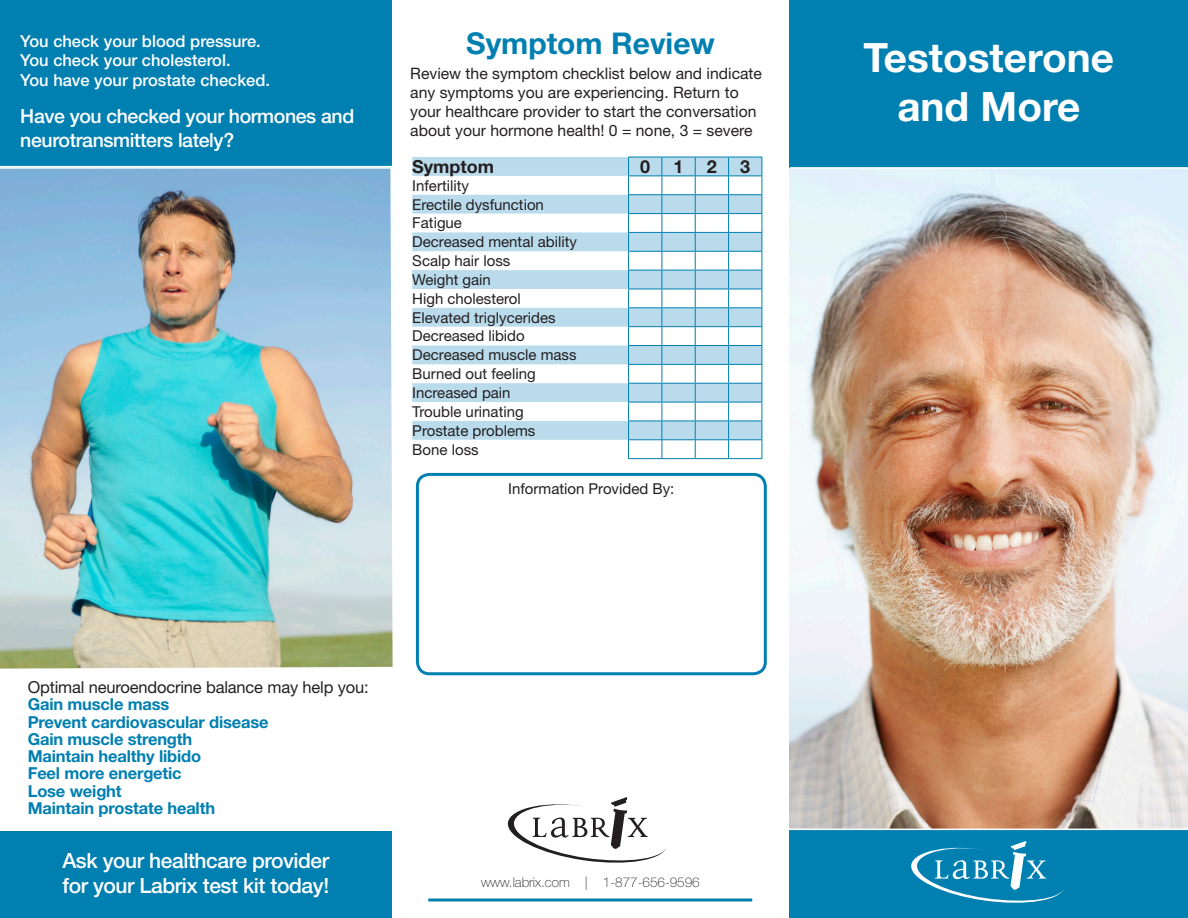
<style>
.page{position:relative;width:1188px;height:918px;background:#fff}
.page>*{position:absolute;margin:0;border:0;box-sizing:border-box;transform-origin:0 0}
.t1{font:700 40.5px "Helvetica Neue LT Std";color:#fff}
.t2{font:700 30px "Helvetica Neue LT Std";color:#007fb1}
.t3{font:500 21px/25.2px "Helvetica Neue LT Std";letter-spacing:-.02em;color:#fff}
.t4{font:500 19.5px/23.4px "Helvetica Neue LT Std";letter-spacing:-.02em;color:#fff}
.t5{font:700 18px "Helvetica Neue LT Std";color:#231f20}
.t6{font:700 16.5px "Helvetica Neue LT Std";letter-spacing:-.01em;color:#007fb1}
.t7{font:500 16.5px "Helvetica Neue LT Std";color:#fff}
.t8{font:16.5px "Helvetica Neue LT Std";letter-spacing:-.01em;color:#231f20}
.t9{font:15.75px/18.9px "Helvetica Neue LT Std";color:#231f20}
.t10{font:15px "Helvetica Neue LT Std";color:#231f20}
.t11{font:100 13.5px "Helvetica Neue LT Std";color:#231f20}
</style>
<div class="page">
<img style="left:0;top:169px;width:393px;height:500px">
<img style="left:790px;top:169px;width:398px;height:660px">
<div style="left:0;top:0;width:392px;height:167px;background:#007fb1"></div>
<div style="left:0;top:832px;width:392px;height:86px;background:#007fb1"></div>
<hr style="left:428px;top:898px;width:324px;height:3px;background:#007fb1">
<div style="left:790px;top:0;width:398px;height:168px;background:#007fb1"></div>
<div style="left:790px;top:829px;width:398px;height:89px;background:#007fb1"></div>
<svg style="left:911px;top:841px;width:153px;height:62px"></svg>
<hr style="left:790px;top:167px;width:398px;height:2px;background:#fff">
<hr style="left:787px;top:829px;width:401px;height:1px;background:#fff">
<hr style="left:0;top:166px;width:412px;height:1px;background:#fff">
<svg style="left:412px;top:157px;width:350px;height:283px;fill:#badbec"></svg>
<hr style="left:628px;top:157px;width:34px;height:1px;background:#007fb1">
<hr style="left:662px;top:157px;width:33px;height:1px;background:#007fb1">
<hr style="left:695px;top:157px;width:34px;height:1px;background:#007fb1">
<hr style="left:729px;top:157px;width:33px;height:1px;background:#007fb1">
<hr style="left:628px;top:175px;width:34px;height:1px;background:#007fb1">
<hr style="left:662px;top:175px;width:33px;height:1px;background:#007fb1">
<hr style="left:695px;top:175px;width:34px;height:1px;background:#007fb1">
<hr style="left:729px;top:175px;width:33px;height:1px;background:#007fb1">
<hr style="left:628px;top:194px;width:34px;height:1px;background:#007fb1">
<hr style="left:662px;top:194px;width:33px;height:1px;background:#007fb1">
<hr style="left:695px;top:194px;width:34px;height:1px;background:#007fb1">
<hr style="left:729px;top:194px;width:33px;height:1px;background:#007fb1">
<hr style="left:628px;top:213px;width:34px;height:1px;background:#007fb1">
<hr style="left:662px;top:213px;width:33px;height:1px;background:#007fb1">
<hr style="left:695px;top:213px;width:34px;height:1px;background:#007fb1">
<hr style="left:729px;top:213px;width:33px;height:1px;background:#007fb1">
<hr style="left:628px;top:232px;width:34px;height:1px;background:#007fb1">
<hr style="left:662px;top:232px;width:33px;height:1px;background:#007fb1">
<hr style="left:695px;top:232px;width:34px;height:1px;background:#007fb1">
<hr style="left:729px;top:232px;width:33px;height:1px;background:#007fb1">
<hr style="left:628px;top:251px;width:34px;height:1px;background:#007fb1">
<hr style="left:662px;top:251px;width:33px;height:1px;background:#007fb1">
<hr style="left:695px;top:251px;width:34px;height:1px;background:#007fb1">
<hr style="left:729px;top:251px;width:33px;height:1px;background:#007fb1">
<hr style="left:628px;top:270px;width:34px;height:1px;background:#007fb1">
<hr style="left:662px;top:270px;width:33px;height:1px;background:#007fb1">
<hr style="left:695px;top:270px;width:34px;height:1px;background:#007fb1">
<hr style="left:729px;top:270px;width:33px;height:1px;background:#007fb1">
<hr style="left:628px;top:289px;width:34px;height:1px;background:#007fb1">
<hr style="left:662px;top:289px;width:33px;height:1px;background:#007fb1">
<hr style="left:695px;top:289px;width:34px;height:1px;background:#007fb1">
<hr style="left:729px;top:289px;width:33px;height:1px;background:#007fb1">
<hr style="left:628px;top:307px;width:34px;height:1px;background:#007fb1">
<hr style="left:662px;top:307px;width:33px;height:1px;background:#007fb1">
<hr style="left:695px;top:307px;width:34px;height:1px;background:#007fb1">
<hr style="left:729px;top:307px;width:33px;height:1px;background:#007fb1">
<hr style="left:628px;top:326px;width:34px;height:1px;background:#007fb1">
<hr style="left:662px;top:326px;width:33px;height:1px;background:#007fb1">
<hr style="left:695px;top:326px;width:34px;height:1px;background:#007fb1">
<hr style="left:729px;top:326px;width:33px;height:1px;background:#007fb1">
<hr style="left:628px;top:345px;width:34px;height:1px;background:#007fb1">
<hr style="left:662px;top:345px;width:33px;height:1px;background:#007fb1">
<hr style="left:695px;top:345px;width:34px;height:1px;background:#007fb1">
<hr style="left:729px;top:345px;width:33px;height:1px;background:#007fb1">
<hr style="left:628px;top:364px;width:34px;height:1px;background:#007fb1">
<hr style="left:662px;top:364px;width:33px;height:1px;background:#007fb1">
<hr style="left:695px;top:364px;width:34px;height:1px;background:#007fb1">
<hr style="left:729px;top:364px;width:33px;height:1px;background:#007fb1">
<hr style="left:628px;top:383px;width:34px;height:1px;background:#007fb1">
<hr style="left:662px;top:383px;width:33px;height:1px;background:#007fb1">
<hr style="left:695px;top:383px;width:34px;height:1px;background:#007fb1">
<hr style="left:729px;top:383px;width:33px;height:1px;background:#007fb1">
<hr style="left:628px;top:402px;width:34px;height:1px;background:#007fb1">
<hr style="left:662px;top:402px;width:33px;height:1px;background:#007fb1">
<hr style="left:695px;top:402px;width:34px;height:1px;background:#007fb1">
<hr style="left:729px;top:402px;width:33px;height:1px;background:#007fb1">
<hr style="left:628px;top:421px;width:34px;height:1px;background:#007fb1">
<hr style="left:662px;top:421px;width:33px;height:1px;background:#007fb1">
<hr style="left:695px;top:421px;width:34px;height:1px;background:#007fb1">
<hr style="left:729px;top:421px;width:33px;height:1px;background:#007fb1">
<hr style="left:628px;top:439px;width:34px;height:1px;background:#007fb1">
<svg style="left:628px;top:157px;width:1px;height:301px"></svg>
<hr style="left:662px;top:439px;width:33px;height:1px;background:#007fb1">
<svg style="left:662px;top:157px;width:1px;height:301px"></svg>
<hr style="left:695px;top:439px;width:34px;height:1px;background:#007fb1">
<svg style="left:695px;top:157px;width:1px;height:301px"></svg>
<hr style="left:729px;top:439px;width:33px;height:1px;background:#007fb1">
<svg style="left:728px;top:157px;width:1px;height:301px"></svg>
<svg style="left:762px;top:157px;width:1px;height:301px"></svg>
<hr style="left:628px;top:458px;width:34px;height:1px;background:#007fb1">
<hr style="left:662px;top:458px;width:33px;height:1px;background:#007fb1">
<hr style="left:695px;top:458px;width:34px;height:1px;background:#007fb1">
<hr style="left:729px;top:458px;width:33px;height:1px;background:#007fb1">
<div style="left:416px;top:473px;width:351px;height:202px;border:3px solid #007fb1;border-radius:12px"></div>
<svg style="left:508px;top:797px;width:159px;height:66px"></svg>
<p class="t7" style="left:20px;top:31px;width:242px">You check your blood pressure.</p>
<p class="t7" style="left:20px;top:51px;width:212px">You check your cholesterol.</p>
<p class="t7" style="left:20px;top:71px;width:251px">You have your prostate checked.</p>
<p class="t4" style="left:20px;top:104px;width:335px">Have you checked your hormones and neurotransmitters lately?</p>
<p class="t2" style="left:466px;top:25px;width:250px">Symptom Review</p>
<p class="t9" style="left:410px;top:64px;width:353px">Review the symptom checklist below and indicate any symptoms you are experiencing. Return to your healthcare provider to start the conversation about your hormone health! 0 = none, 3 = severe</p>
<p class="t5" style="left:412px;top:155px;width:83px">Symptom</p>
<p class="t5" style="left:640px;top:155px;width:12px">0</p>
<p class="t5" style="left:674px;top:155px;width:12px">1</p>
<p class="t5" style="left:707px;top:155px;width:12px">2</p>
<p class="t5" style="left:740px;top:155px;width:12px">3</p>
<p class="t10" style="left:412px;top:176px;width:58px">Infertility</p>
<p class="t10" style="left:412px;top:195px;width:133px">Erectile dysfunction</p>
<p class="t10" style="left:412px;top:214px;width:51px">Fatigue</p>
<p class="t10" style="left:412px;top:233px;width:166px">Decreased mental ability</p>
<p class="t10" style="left:412px;top:252px;width:100px">Scalp hair loss</p>
<p class="t10" style="left:412px;top:271px;width:80px">Weight gain</p>
<p class="t10" style="left:412px;top:289px;width:110px">High cholesterol</p>
<p class="t10" style="left:412px;top:308px;width:145px">Elevated triglycerides</p>
<p class="t10" style="left:412px;top:327px;width:114px">Decreased libido</p>
<p class="t10" style="left:412px;top:346px;width:166px">Decreased muscle mass</p>
<p class="t10" style="left:412px;top:365px;width:125px">Burned out feeling</p>
<p class="t10" style="left:412px;top:384px;width:100px">Increased pain</p>
<p class="t10" style="left:412px;top:403px;width:113px">Trouble urinating</p>
<p class="t10" style="left:412px;top:421px;width:125px">Prostate problems</p>
<p class="t10" style="left:412px;top:440px;width:68px">Bone loss</p>
<p class="t10" style="left:508px;top:480px;width:168px">Information Provided By:</p>
<p class="t8" style="left:28px;top:677px;width:343px">Optimal neuroendocrine balance may help you:</p>
<p class="t6" style="left:28px;top:694px;width:143px">Gain muscle mass</p>
<p class="t6" style="left:28px;top:711px;width:242px">Prevent cardiovascular disease</p>
<p class="t6" style="left:28px;top:729px;width:166px">Gain muscle strength</p>
<p class="t6" style="left:28px;top:746px;width:175px">Maintain healthy libido</p>
<p class="t6" style="left:28px;top:763px;width:156px">Feel more energetic</p>
<p class="t6" style="left:28px;top:780px;width:95px">Lose weight</p>
<p class="t6" style="left:28px;top:798px;width:189px">Maintain prostate health</p>
<p class="t3" style="left:62px;top:848px;width:268px">Ask your healthcare provider for your Labrix test kit today!</p>
<p class="t11" style="left:481px;top:875px;width:220px">www.labrix.com | 1-877-656-9596</p>
<p class="t1" style="left:864px;top:33px;width:252px">Testosterone</p>
<p class="t1" style="left:897px;top:82px;width:185px">and More</p>
</div>
